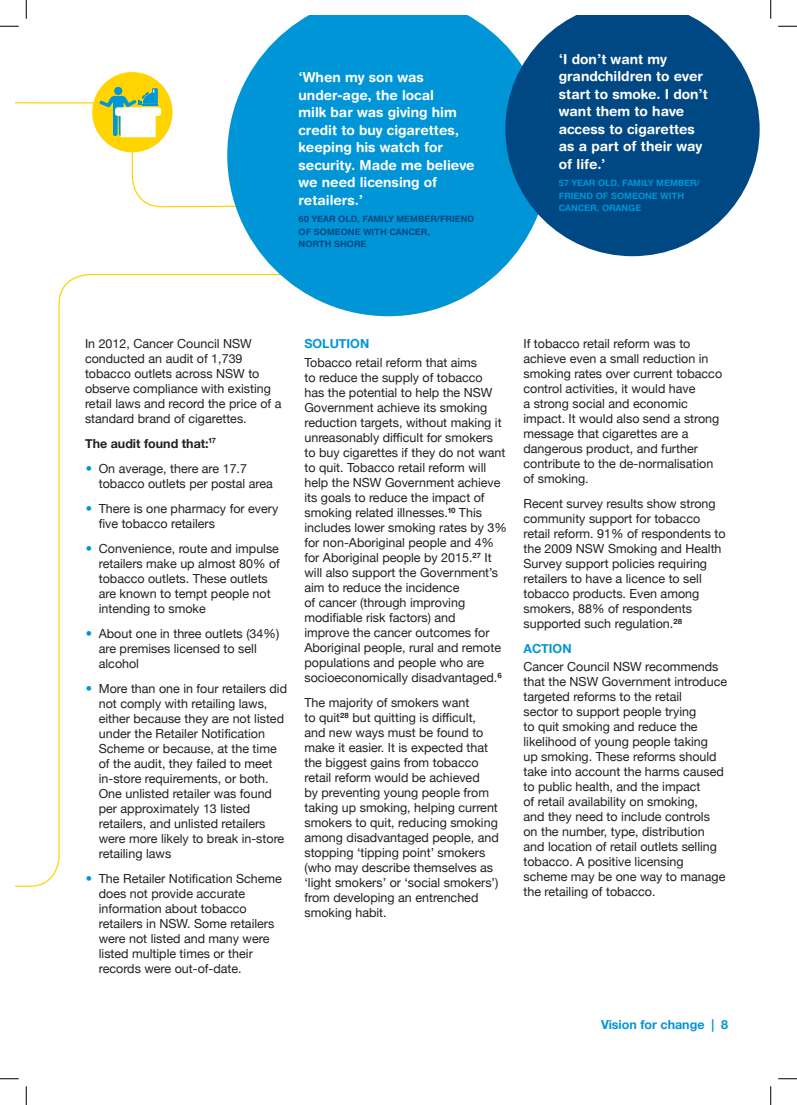
<style>
.page{position:relative;width:797px;height:1105px;background:#fff}
.page>*{position:absolute;margin:0;border:0;box-sizing:border-box;transform-origin:0 0}
.t1{font:700 13.75px/17.5px "Helvetica Rounded";color:#fff}
.bodycopy{font:12.5px/15px "Helvetica Neue";color:#231f20}
.sub1_copy{font:700 12.5px "Helvetica Neue";color:#0095d6}
.bodycopy-2{font:700 12.5px "Helvetica Neue";color:#231f20}
.t2{font:700 8.75px/12.5px "Helvetica Rounded";color:#004883}
.t3{font:700 8.75px/12.5px "Helvetica Rounded";color:#0095d6}
.s1{font-weight:700;font-size:21.25px;color:#0095d6}
</style>
<div class="page">
<svg style="left:16px;top:274px;width:211px;height:613px"></svg>
<svg style="left:227px;top:16px;width:287px;height:300px;fill:#0095d6"></svg>
<svg style="left:505px;top:16px;width:254px;height:240px;fill:#004883"></svg>
<div style="left:92px;top:72px;width:81px;height:80px;background:#ffd400;border-radius:50%"></div>
<svg style="left:16px;top:88px;width:238px;height:119px"></svg>
<svg style="left:0;top:25px;width:19px;height:2px"></svg>
<svg style="left:778px;top:25px;width:19px;height:2px"></svg>
<svg style="left:0;top:1078px;width:19px;height:1px"></svg>
<svg style="left:778px;top:1078px;width:19px;height:1px"></svg>
<svg style="left:25px;top:0;width:2px;height:19px"></svg>
<svg style="left:25px;top:1086px;width:2px;height:19px"></svg>
<svg style="left:770px;top:0;width:1px;height:19px"></svg>
<svg style="left:770px;top:1086px;width:1px;height:19px"></svg>
<p class="t1" style="left:298px;top:68px;width:178px">‘When my son was under-age, the local<br>milk bar was giving him credit to buy cigarettes, keeping his watch for security. Made me believe we need licensing of retailers.’</p>
<p class="t2" style="left:298px;top:213px;width:177px">60 YEAR OLD, FAMILY MEMBER/FRIEND<br>OF SOMEONE WITH CANCER,<br>NORTH SHORE</p>
<p class="t1" style="left:559px;top:50px;width:151px">‘I don’t want my grandchildren to ever start to smoke. I don’t want them to have access to cigarettes as a part of their way of life.’</p>
<p class="t3" style="left:559px;top:177px;width:142px">57 YEAR OLD, FAMILY MEMBER/<br>FRIEND OF SOMEONE WITH<br>CANCER, ORANGE</p>
<p class="bodycopy" style="left:85px;top:336px;width:198px">In 2012, Cancer Council NSW conducted an audit of 1,739 tobacco outlets across NSW to observe compliance with existing retail laws and record the price of a standard brand of cigarettes.</p>
<p class="bodycopy-2" style="left:85px;top:433px;width:132px">The audit found that:<sup>17</sup></p>
<p class="bodycopy" style="left:99px;top:461px;width:176px;text-indent:-14px"><span class="s1">•</span> On average, there are 17.7 tobacco outlets per postal area</p>
<p class="bodycopy" style="left:99px;top:501px;width:181px;text-indent:-14px"><span class="s1">•</span> There is one pharmacy for every five tobacco retailers</p>
<p class="bodycopy" style="left:99px;top:541px;width:183px;text-indent:-14px"><span class="s1">•</span> Convenience, route and impulse retailers make up almost 80% of tobacco outlets. These outlets are known to tempt people not intending to smoke</p>
<p class="bodycopy" style="left:99px;top:626px;width:182px;text-indent:-14px"><span class="s1">•</span> About one in three outlets (34%) are premises licensed to sell alcohol</p>
<p class="bodycopy" style="left:99px;top:681px;width:190px;text-indent:-14px"><span class="s1">•</span> More than one in four retailers did not comply with retailing laws, either because they are not listed under the Retailer Notification<br>Scheme or because, at the time of the audit, they failed to meet in-store requirements, or both.<br>One unlisted retailer was found per approximately 13 listed retailers, and unlisted retailers were more likely to break in-store retailing laws</p>
<p class="bodycopy" style="left:99px;top:871px;width:185px;text-indent:-14px"><span class="s1">•</span> The Retailer Notification Scheme does not provide accurate information about tobacco retailers in NSW. Some retailers were not listed and many were listed multiple times or their records were out-of-date.</p>
<p class="sub1_copy" style="left:304px;top:334px;width:66px">SOLUTION</p>
<p class="bodycopy" style="left:304px;top:355px;width:204px">Tobacco retail reform that aims<br>to reduce the supply of tobacco<br>has the potential to help the NSW Government achieve its smoking reduction targets, without making it unreasonably difficult for smokers to buy cigarettes if they do not want to quit. Tobacco retail reform will help the NSW Government achieve its goals to reduce the impact of smoking related illnesses.<sup>10</sup> This includes lower smoking rates by 3% for non-Aboriginal people and 4% for Aboriginal people by 2015.<sup>27</sup> It will also support the Government’s aim to reduce the incidence<br>of cancer (through improving modifiable risk factors) and<br>improve the cancer outcomes for Aboriginal people, rural and remote populations and people who are socioeconomically disadvantaged.<sup>6</sup></p>
<p class="bodycopy" style="left:304px;top:695px;width:196px">The majority of smokers want<br>to quit<sup>28</sup> but quitting is difficult, and new ways must be found to make it easier. It is expected that the biggest gains from tobacco retail reform would be achieved<br>by preventing young people from taking up smoking, helping current smokers to quit, reducing smoking among disadvantaged people, and stopping ‘tipping point’ smokers (who may describe themselves as ‘light smokers’ or ‘social smokers’) from developing an entrenched smoking habit.</p>
<p class="bodycopy" style="left:523px;top:336px;width:200px">If tobacco retail reform was to achieve even a small reduction in smoking rates over current tobacco control activities, it would have<br>a strong social and economic impact. It would also send a strong message that cigarettes are a dangerous product, and further contribute to the de-normalisation of smoking.</p>
<p class="bodycopy" style="left:523px;top:496px;width:204px">Recent survey results show strong community support for tobacco retail reform. 91% of respondents to the 2009 NSW Smoking and Health<br>Survey support policies requiring retailers to have a licence to sell tobacco products. Even among smokers, 88% of respondents supported such regulation.<sup>28</sup></p>
<p class="sub1_copy" style="left:523px;top:638px;width:50px">ACTION</p>
<p class="bodycopy" style="left:523px;top:660px;width:205px">Cancer Council NSW recommends that the NSW Government introduce targeted reforms to the retail<br>sector to support people trying<br>to quit smoking and reduce the likelihood of young people taking<br>up smoking. These reforms should take into account the harms caused to public health, and the impact<br>of retail availability on smoking,<br>and they need to include controls on the number, type, distribution and location of retail outlets selling tobacco. A positive licensing scheme may be one way to manage the retailing of tobacco.</p>
<p class="sub1_copy" style="left:601px;top:1014px;width:129px">Vision for change | 8</p>
</div>
